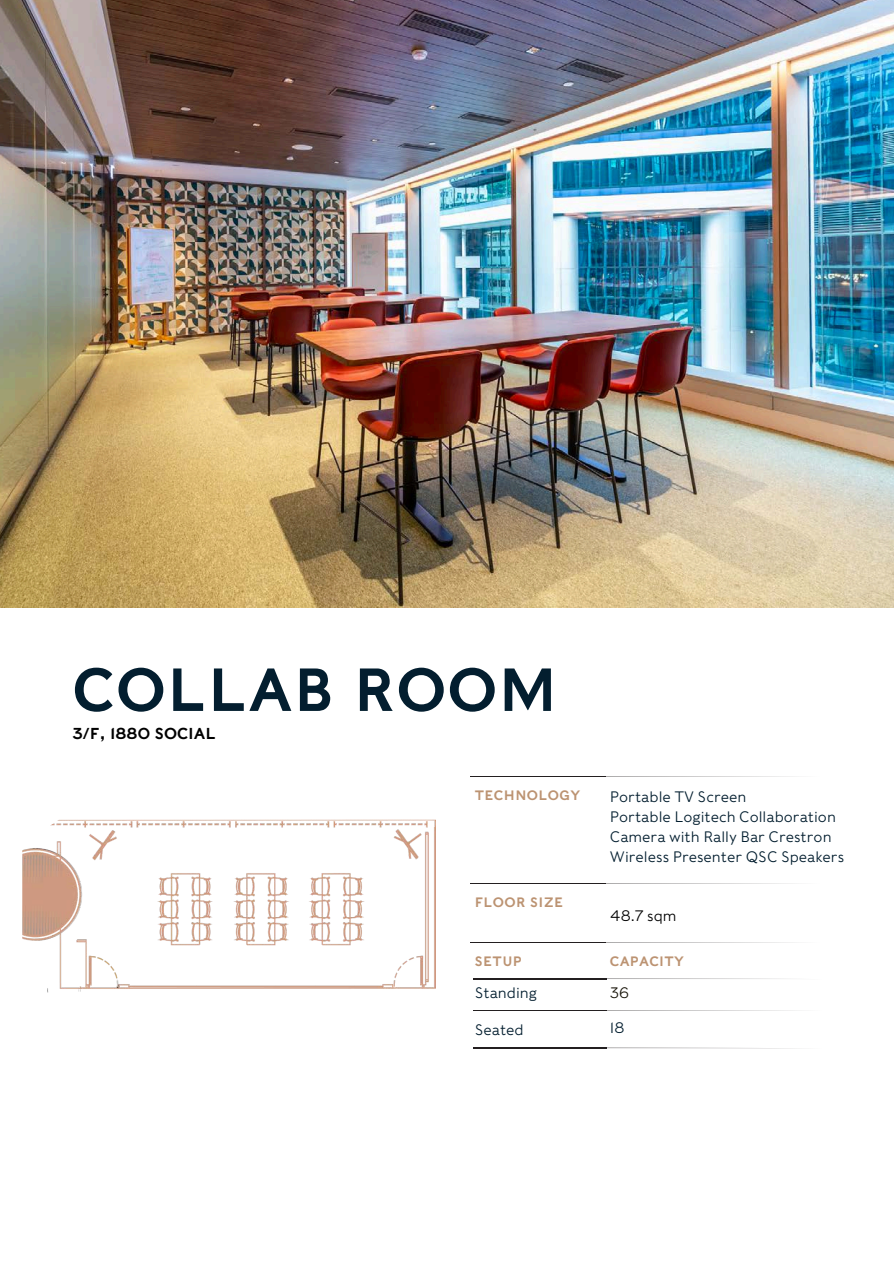
<style>
.page{position:relative;width:894px;height:1264px;background:#fff}
.page>*{position:absolute;margin:0;border:0;box-sizing:border-box;transform-origin:0 0}
.t1{font:60px "Caslons Egyptian";letter-spacing:.015em;color:#031e2f}
.t2{font:15.75px "Caslons Egyptian";color:#000}
.t3{font:300 15px/20.2px "Caslons Egyptian";color:#031e2f}
.t4{font:300 15px "Caslons Egyptian";color:#000}
.t5{font:300 15px "Caslons Egyptian";color:#171308}
.t6{font:13.5px "Caslons Egyptian";letter-spacing:.025em;color:#bc9372}
</style>
<div class="page">
<img style="left:22px;top:819px;width:413px;height:173px">
<hr style="left:473px;top:978px;width:133px;height:1px;background:#231f20">
<hr style="left:606px;top:978px;width:217px;height:1px;background:#231f20">
<hr style="left:470px;top:776px;width:135px;height:1px;background:#231f20">
<hr style="left:605px;top:776px;width:216px;height:1px;background:#231f20">
<hr style="left:470px;top:883px;width:135px;height:1px;background:#231f20">
<hr style="left:605px;top:883px;width:216px;height:1px;background:#231f20">
<hr style="left:470px;top:942px;width:135px;height:1px;background:#231f20">
<hr style="left:605px;top:942px;width:216px;height:1px;background:#231f20">
<hr style="left:473px;top:1010px;width:133px;height:1px;background:#231f20">
<hr style="left:606px;top:1010px;width:217px;height:1px;background:#231f20">
<hr style="left:473px;top:1047px;width:133px;height:1px;background:#231f20">
<hr style="left:606px;top:1047px;width:217px;height:1px;background:#231f20">
<img style="left:0;top:0;width:893px;height:608px">
<h3 class="t1" style="left:72px;top:663px;width:486px">COLLAB ROOM</h3>
<h3 class="t2" style="left:72px;top:726px;width:145px">3/F, 1880 SOCIAL</h3>
<h1 class="t6" style="left:474px;top:788px;width:107px">TECHNOLOGY</h1>
<h2 class="t6" style="left:474px;top:896px;width:90px">FLOOR SIZE</h2>
<p class="t6" style="left:474px;top:955px;width:49px">SETUP</p>
<p class="t3" style="left:474px;top:983px;width:64px">Standing</p>
<p class="t3" style="left:474px;top:1020px;width:50px">Seated</p>
<p class="t3" style="left:609px;top:787px;width:236px">Portable TV Screen<br>Portable Logitech Collaboration<br>Camera with Rally Bar Crestron<br>Wireless Presenter QSC Speakers</p>
<p class="t4" style="left:609px;top:908px;width:68px">48.7 sqm</p>
<p class="t6" style="left:609px;top:955px;width:75px">CAPACITY</p>
<h3 class="t5" style="left:609px;top:985px;width:21px">36</h3>
<p class="t3" style="left:609px;top:1018px;width:16px">18</p>
</div>
